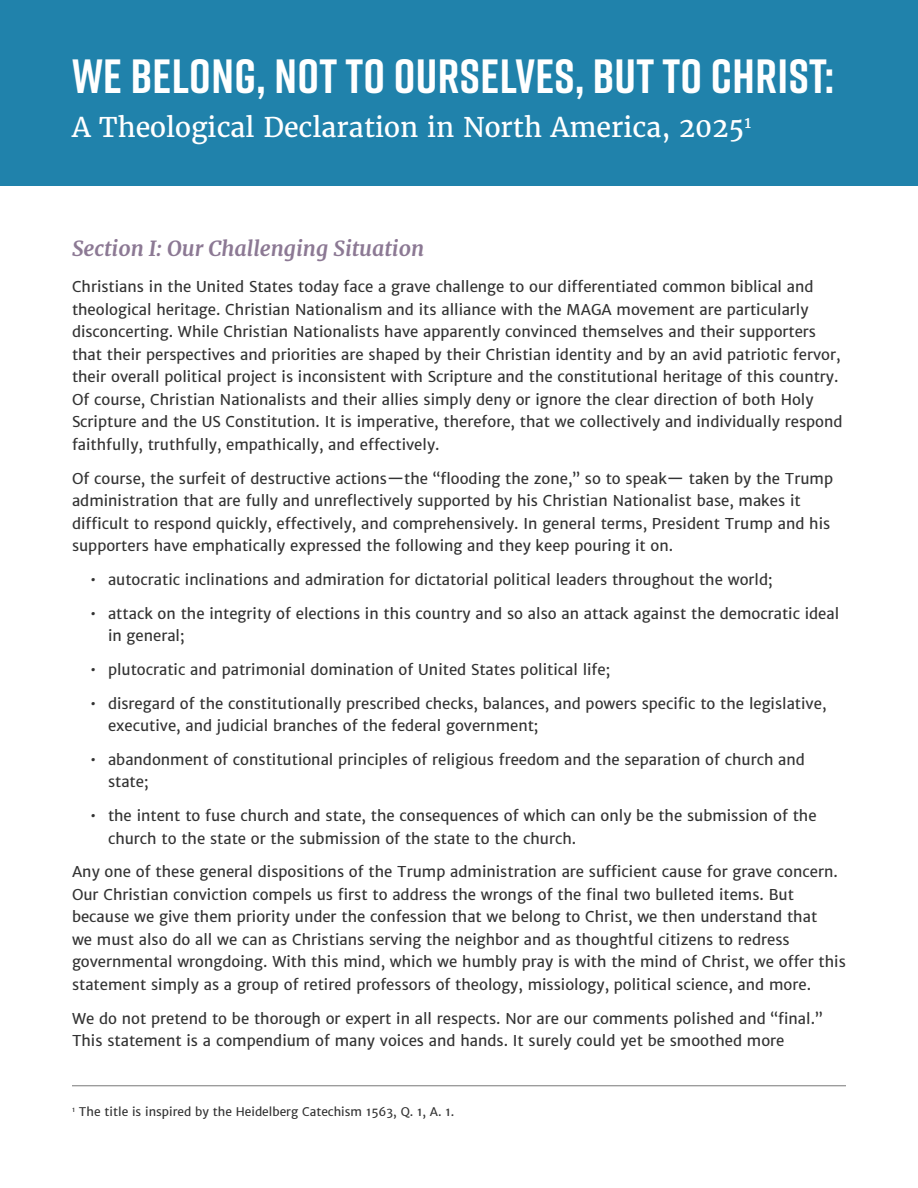
<style>
.page{position:relative;width:918px;height:1188px;background:#fff}
.page>*{position:absolute;margin:0;border:0;box-sizing:border-box;transform-origin:0 0}
.t1{font:700 48px "Rift";letter-spacing:.01em;color:#fff}
.t2{font:27px "Merriweather";color:#fff}
.t3{font:italic 700 21px "Merriweather";color:#8c7994}
.t4{font:15px/22.5px "Merriweather Sans";color:#333}
.t5{font:12px "Merriweather Sans";color:#333}
</style>
<div class="page">
<div style="left:0;top:0;width:918px;height:185px;background:#2082ab"></div>
<hr style="left:72px;top:1085px;width:774px;height:1px;background:#787878">
<p class="t1" style="left:72px;top:42px;width:764px">WE BELONG, NOT TO OURSELVES, BUT TO CHRIST:</p>
<p class="t2" style="left:72px;top:110px;width:681px">A Theological Declaration in North America, 2025<sup>1</sup></p>
<p class="t3" style="left:72px;top:234px;width:354px">Section I: Our Challenging Situation</p>
<p class="t4" style="left:72px;top:276px;width:772px">Christians in the United States today face a grave challenge to our differentiated common biblical and theological heritage. Christian Nationalism and its alliance with the MAGA movement are particularly disconcerting. While Christian Nationalists have apparently convinced themselves and their supporters that their perspectives and priorities are shaped by their Christian identity and by an avid patriotic fervor, their overall political project is inconsistent with Scripture and the constitutional heritage of this country.<br>Of course, Christian Nationalists and their allies simply deny or ignore the clear direction of both Holy Scripture and the US Constitution. It is imperative, therefore, that we collectively and individually respond faithfully, truthfully, empathically, and effectively.</p>
<p class="t4" style="left:72px;top:467px;width:763px">Of course, the surfeit of destructive actions—the “flooding the zone,” so to speak— taken by the Trump administration that are fully and unreflectively supported by his Christian Nationalist base, makes it difficult to respond quickly, effectively, and comprehensively. In general terms, President Trump and his supporters have emphatically expressed the following and they keep pouring it on.</p>
<p class="t4" style="left:90px;top:568px;width:684px">• autocratic inclinations and admiration for dictatorial political leaders throughout the world;</p>
<p class="t4" style="left:108px;top:602px;width:733px;text-indent:-18px">• attack on the integrity of elections in this country and so also an attack against the democratic ideal in general;</p>
<p class="t4" style="left:90px;top:658px;width:522px">• plutocratic and patrimonial domination of United States political life;</p>
<p class="t4" style="left:108px;top:692px;width:720px;text-indent:-18px">• disregard of the constitutionally prescribed checks, balances, and powers specific to the legislative, executive, and judicial branches of the federal government;</p>
<p class="t4" style="left:108px;top:748px;width:699px;text-indent:-18px">• abandonment of constitutional principles of religious freedom and the separation of church and state;</p>
<p class="t4" style="left:108px;top:804px;width:710px;text-indent:-18px">• the intent to fuse church and state, the consequences of which can only be the submission of the church to the state or the submission of the state to the church.</p>
<p class="t4" style="left:72px;top:861px;width:775px">Any one of these general dispositions of the Trump administration are sufficient cause for grave concern.<br>Our Christian conviction compels us first to address the wrongs of the final two bulleted items. But because we give them priority under the confession that we belong to Christ, we then understand that<br>we must also do all we can as Christians serving the neighbor and as thoughtful citizens to redress governmental wrongdoing. With this mind, which we humbly pray is with the mind of Christ, we offer this statement simply as a group of retired professors of theology, missiology, political science, and more.</p>
<p class="t4" style="left:72px;top:1007px;width:752px">We do not pretend to be thorough or expert in all respects. Nor are our comments polished and “final.”<br>This statement is a compendium of many voices and hands. It surely could yet be smoothed more</p>
<p class="t5" style="left:72px;top:1104px;width:384px"><sup>1</sup> The title is inspired by the Heidelberg Catechism 1563, Q. 1, A. 1.</p>
</div>
